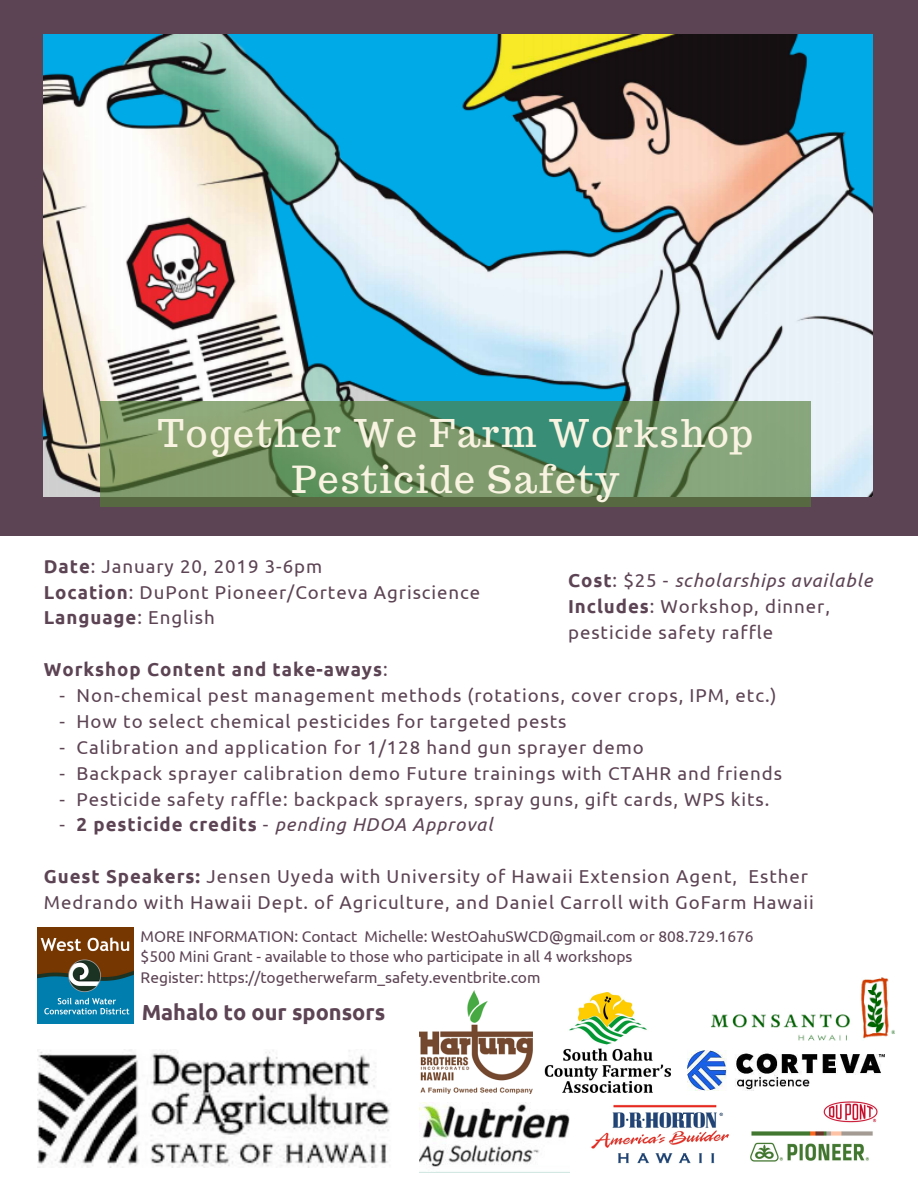
<style>
.page{position:relative;width:918px;height:1188px;background:#fff}
.page>*{position:absolute;margin:0;border:0;box-sizing:border-box;transform-origin:0 0}
.t1{font:37.35px/46.2px "Trocchi";letter-spacing:.05em;color:#f9f4e2;text-align:center}
.t2{font:700 21.75px "Ubuntu";color:#5d4454}
.t3{font:18.75px/25.8px "Ubuntu";letter-spacing:.05em;color:#5d4454}
.t4{font:italic 18.75px "Ubuntu";letter-spacing:.05em;color:#5d4454}
.t5{font:700 18.75px "Ubuntu";letter-spacing:.05em;color:#5d4454}
.t6{font:15.6px/20.2px "Ubuntu";color:#5d4454}
.s1{font-weight:700}
.s2{font-style:italic}
.s3{font-weight:400}
.s4{font-style:normal}
.s5{font-weight:700;font-style:normal}
</style>
<div class="page">
<div style="left:0;top:0;width:918px;height:535px;background:#5d4454"></div>
<img style="left:44px;top:35px;width:829px;height:461px">
<svg style="left:100px;top:402px;width:711px;height:105px;background:#6f9368"></svg>
<img style="left:37px;top:927px;width:97px;height:97px">
<img style="left:711px;top:977px;width:183px;height:64px">
<img style="left:747px;top:1090px;width:131px;height:72px">
<img style="left:591px;top:1104px;width:138px;height:60px">
<img style="left:687px;top:1051px;width:197px;height:39px">
<img style="left:37px;top:1050px;width:353px;height:118px">
<img style="left:420px;top:1102px;width:149px;height:70px">
<img style="left:544px;top:992px;width:126px;height:100px">
<img style="left:420px;top:990px;width:112px;height:104px">
<h1 class="t1" style="left:158px;top:410px;width:597px">Together We Farm Workshop<br>Pesticide Safety</h1>
<p class="t3" style="left:44px;top:553px;width:438px"><span class="s1">Date</span>: January 20, 2019 3-6pm<br><span class="s1">Location</span>: DuPont Pioneer/Corteva Agriscience<br><span class="s1">Language</span>: English</p>
<p class="t3" style="left:568px;top:567px;width:306px"><span class="s1">Cost</span>: $25 - <span class="s2">scholarships available<br></span><span class="s1">Includes</span>: Workshop, dinner, pesticide safety raffle</p>
<p class="t5" style="left:44px;top:659px;width:345px">Workshop Content and take-aways<span class="s3">:</span></p>
<p class="t3" style="left:60px;top:682px;width:718px">- Non-chemical pest management methods (rotations, cover crops, IPM, etc.)</p>
<p class="t3" style="left:60px;top:708px;width:508px">- How to select chemical pesticides for targeted pests</p>
<p class="t3" style="left:60px;top:734px;width:586px">- Calibration and application for 1/128 hand gun sprayer demo</p>
<p class="t3" style="left:60px;top:760px;width:724px">- Backpack sprayer calibration demo Future trainings with CTAHR and friends</p>
<p class="t3" style="left:60px;top:786px;width:711px">- Pesticide safety raffle: backpack sprayers, spray guns, gift cards, WPS kits.</p>
<p class="t4" style="left:60px;top:814px;width:434px"><span class="s4">-</span> <span class="s5">2 pesticide credits</span> <span class="s4">-</span> pending HDOA Approval</p>
<p class="t3" style="left:44px;top:863px;width:772px"><span class="s1">Guest Speakers:</span> Jensen Uyeda with University of Hawaii Extension Agent, Esther<br>Medrando with Hawaii Dept. of Agriculture, and Daniel Carroll with GoFarm Hawaii</p>
<p class="t6" style="left:141px;top:926px;width:615px">MORE INFORMATION: Contact Michelle: WestOahuSWCD@gmail.com or 808.729.1676 $500 Mini Grant - available to those who participate in all 4 workshops<br>Register: https://togetherwefarm_safety.eventbrite.com</p>
<p class="t2" style="left:142px;top:1000px;width:245px">Mahalo to our sponsors</p>
</div>
